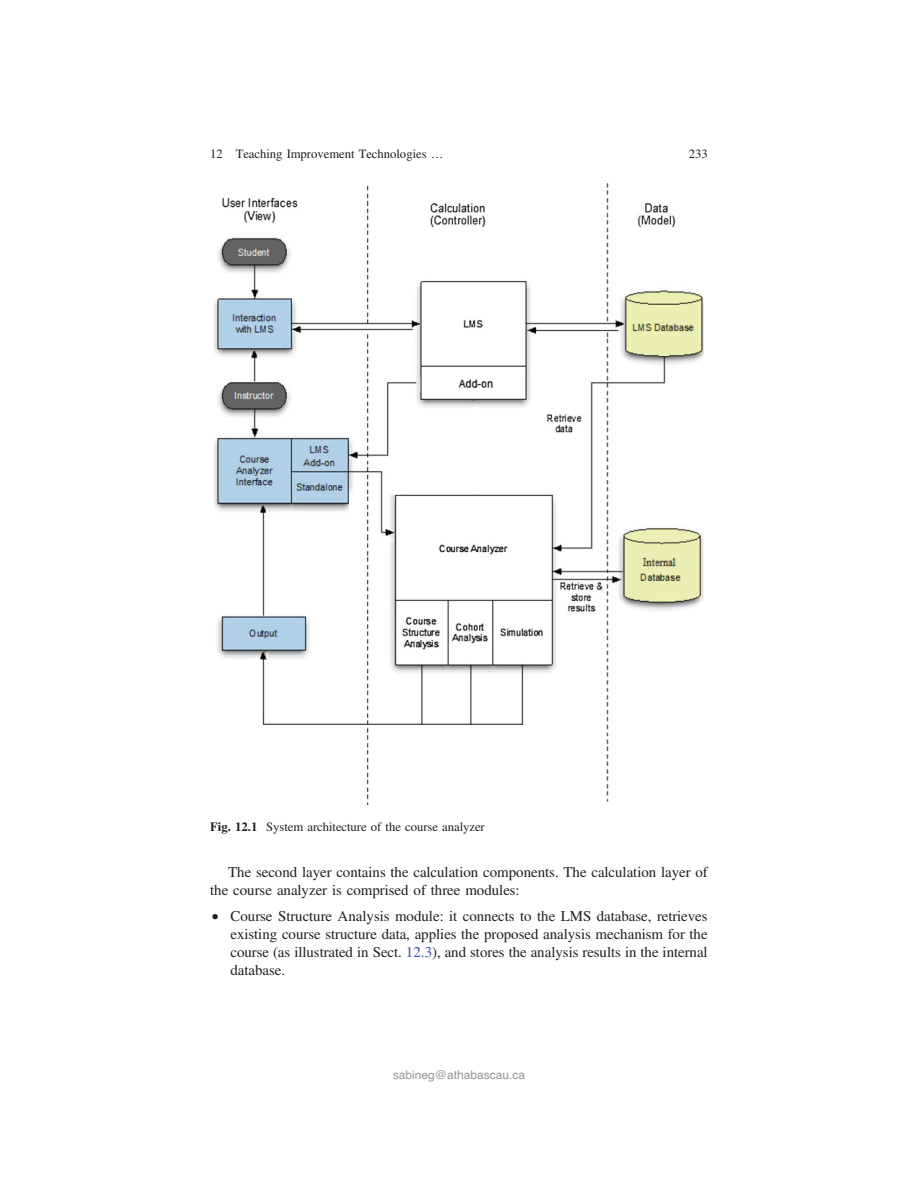
<style>
.page{position:relative;width:918px;height:1188px;background:#fff}
.page>*{position:absolute;margin:0;border:0;box-sizing:border-box;transform-origin:0 0}
.t1{font:15px/17.9px "Adv TT5 ada 87 cc";color:#231f20}
.t2{font:12.75px "Adv TT5 ada 87 cc";color:#231f20}
.t3{font:12px "Helvetica";color:#939598}
.s1{font-family:"Adv T Tec 369687"}
.s2{font-family:"Adv T Teeee 58 d 9.B"}
.s3{font-family:"Adv PS Sym"}
.s4{color:#344ea2}
</style>
<div class="page">
<img style="left:215px;top:184px;width:488px;height:621px">
<p class="t2" style="left:210px;top:149px;width:235px">12 Teaching Improvement Technologies <span class="s1">…</span></p>
<p class="t2" style="left:689px;top:149px;width:21px">233</p>
<p class="t2" style="left:210px;top:823px;width:276px"><span class="s2">Fig. 12.1</span> System architecture of the course analyzer</p>
<p class="t1" style="left:210px;top:864px;width:499px;text-indent:18px">The second layer contains the calculation components. The calculation layer of the course analyzer is comprised of three modules:</p>
<p class="t1" style="left:230px;top:909px;width:479px;text-align:justify;text-indent:-19px"><span class="s3">•</span> Course Structure Analysis module: it connects to the LMS database, retrieves existing course structure data, applies the proposed analysis mechanism for the course (as illustrated in Sect. <span class="s4">12.3</span>), and stores the analysis results in the internal database.</p>
<p class="t3" style="left:393px;top:1067px;width:134px">sabineg@athabascau.ca</p>
</div>
